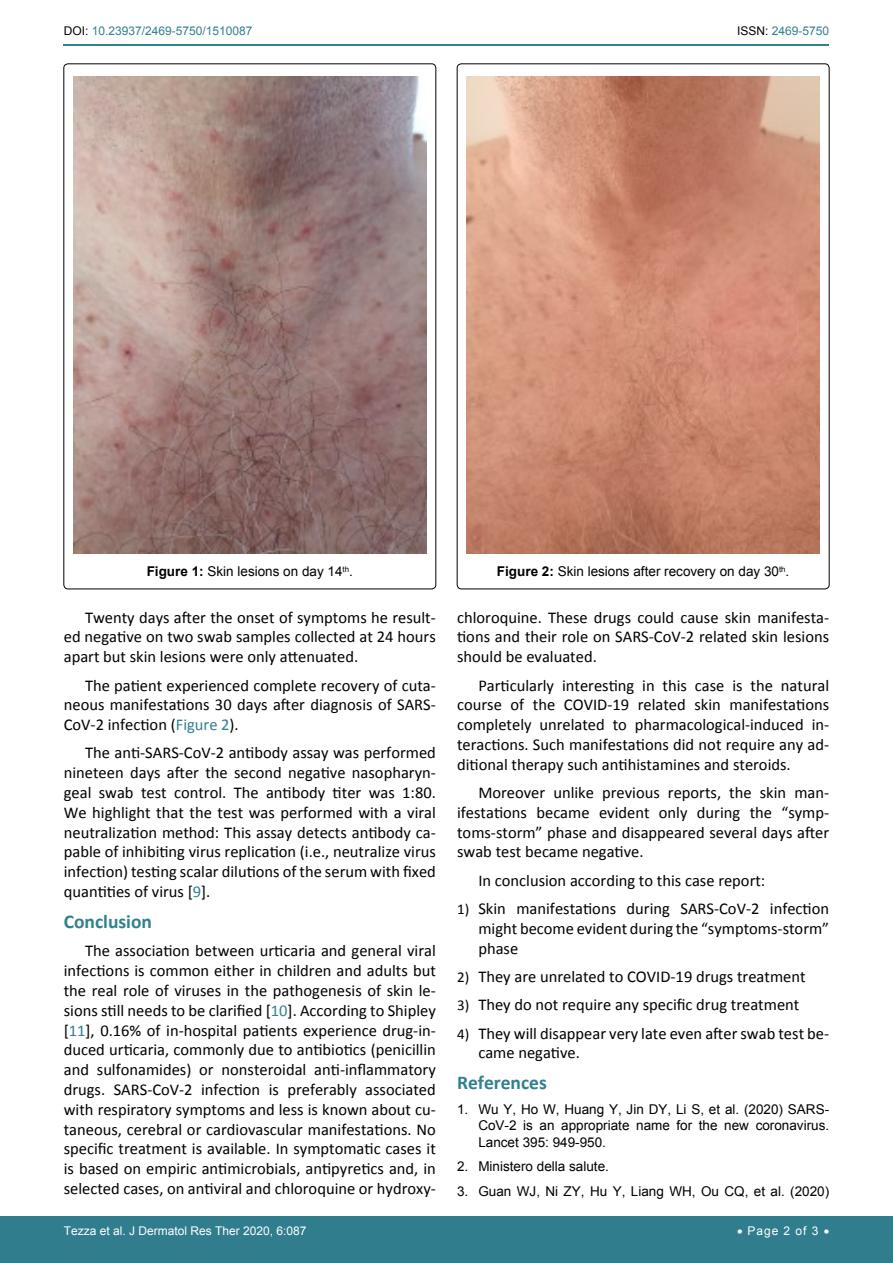
<style>
.page{position:relative;width:893px;height:1263px;background:#fff}
.page>*{position:absolute;margin:0;border:0;box-sizing:border-box;transform-origin:0 0}
.t1{font:700 19.5px "Calibri";color:#30808d}
.t2{font:16.5px/19.8px "Calibri";color:#000;text-align:justify}
.t3{font:13.5px/16.2px "Arial";color:#000;text-align:justify}
.t4{font:12px "Arial";color:#fff}
.t5{font:12px "Arial";color:#30808d}
.s1{color:#000}
.s2{font-weight:700}
.s3{color:#30808d}
.s4{font-size:15px}
</style>
<div class="page">
<hr style="left:64px;top:44px;width:765px;height:2px;background:#30808d">
<div style="left:0;top:1216px;width:893px;height:47px;background:#307d8d"></div>
<img style="left:73px;top:76px;width:353px;height:478px">
<img style="left:467px;top:76px;width:353px;height:478px">
<p class="t5" style="left:64px;top:23px;width:190px"><span class="s1">DOI:</span> 10.23937/2469-5750/1510087</p>
<p class="t5" style="left:737px;top:23px;width:94px"><span class="s1">ISSN:</span> 2469-5750</p>
<p class="t3" style="left:147px;top:564px;width:208px"><span class="s2">Figure 1:</span> Skin lesions on day 14<sup>th</sup>.</p>
<p class="t3" style="left:497px;top:564px;width:294px"><span class="s2">Figure 2:</span> Skin lesions after recovery on day 30<sup>th</sup>.</p>
<p class="t2" style="left:64px;top:607px;width:374px;text-indent:21px">Twenty days after the onset of symptoms he result&shy;ed negative on two swab samples collected at 24 hours apart but skin lesions were only attenuated.</p>
<p class="t2" style="left:64px;top:675px;width:374px;text-indent:21px">The patient experienced complete recovery of cuta&shy;neous manifestations 30 days after diagnosis of SARS-CoV-2 infection (<span class="s3">Figure 2</span>).</p>
<p class="t2" style="left:64px;top:743px;width:374px;text-indent:21px">The anti-SARS-CoV-2 antibody assay was performed nineteen days after the second negative nasopharyn&shy;geal swab test control. The antibody titer was 1:80.<br>We highlight that the test was performed with a viral neutralization method: This assay detects antibody ca&shy;pable of inhibiting virus replication (i.e., neutralize virus infection) testing scalar dilutions of the serum with fixed quantities of virus [<span class="s3">9</span>].</p>
<p class="t1" style="left:64px;top:909px;width:90px">Conclusion</p>
<p class="t2" style="left:64px;top:941px;width:374px;text-indent:21px">The association between urticaria and general viral infections is common either in children and adults but the real role of viruses in the pathogenesis of skin le&shy;sions still needs to be clarified [<span class="s3">10</span>]. According to Shipley [<span class="s3">11</span>], 0.16% of in-hospital patients experience drug-in&shy;duced urticaria, commonly due to antibiotics (penicillin and sulfonamides) or nonsteroidal anti-inflammatory drugs. SARS-CoV-2 infection is preferably associated with respiratory symptoms and less is known about cu&shy;taneous, cerebral or cardiovascular manifestations. No specific treatment is available. In symptomatic cases it is based on empiric antimicrobials, antipyretics and, in selected cases, on antiviral and chloroquine or hydroxy-</p>
<p class="t2" style="left:457px;top:607px;width:374px">chloroquine. These drugs could cause skin manifesta&shy;tions and their role on SARS-CoV-2 related skin lesions should be evaluated.</p>
<p class="t2" style="left:457px;top:675px;width:374px;text-indent:21px">Particularly interesting in this case is the natural course of the COVID-19 related skin manifestations completely unrelated to pharmacological-induced in&shy;teractions. Such manifestations did not require any ad&shy;ditional therapy such antihistamines and steroids.</p>
<p class="t2" style="left:457px;top:783px;width:374px;text-indent:21px">Moreover unlike previous reports, the skin man&shy;ifestations became evident only during the “symp&shy;toms-storm” phase and disappeared several days after swab test became negative.</p>
<p class="t2" style="left:478px;top:870px;width:288px">In conclusion according to this case report:</p>
<p class="t2" style="left:478px;top:899px;width:352px;text-indent:-21px"><span class="s4">1)</span> Skin manifestations during SARS-CoV-2 infection might become evident during the “symptoms-storm” phase</p>
<p class="t2" style="left:457px;top:967px;width:350px"><span class="s4">2)</span> They are unrelated to COVID-19 drugs treatment</p>
<p class="t2" style="left:457px;top:995px;width:344px"><span class="s4">3)</span> They do not require any specific drug treatment</p>
<p class="t2" style="left:478px;top:1023px;width:352px;text-indent:-21px"><span class="s4">4)</span> They will disappear very late even after swab test be&shy;came negative.</p>
<p class="t1" style="left:457px;top:1070px;width:91px">References</p>
<p class="t3" style="left:478px;top:1101px;width:352px;text-indent:-21px">1. Wu Y, Ho W, Huang Y, Jin DY, Li S, et al. (2020) SARS-CoV-2 is an appropriate name for the new coronavirus.<br>Lancet 395: 949-950.</p>
<p class="t3" style="left:457px;top:1158px;width:153px">2. Ministero della salute.</p>
<p class="t3" style="left:457px;top:1183px;width:374px">3. Guan WJ, Ni ZY, Hu Y, Liang WH, Ou CQ, et al. (2020)</p>
<p class="t4" style="left:64px;top:1223px;width:244px">Tezza et al. J Dermatol Res Ther 2020, 6:087</p>
<p class="t4" style="left:737px;top:1223px;width:94px">• Page 2 of 3 •</p>
</div>
